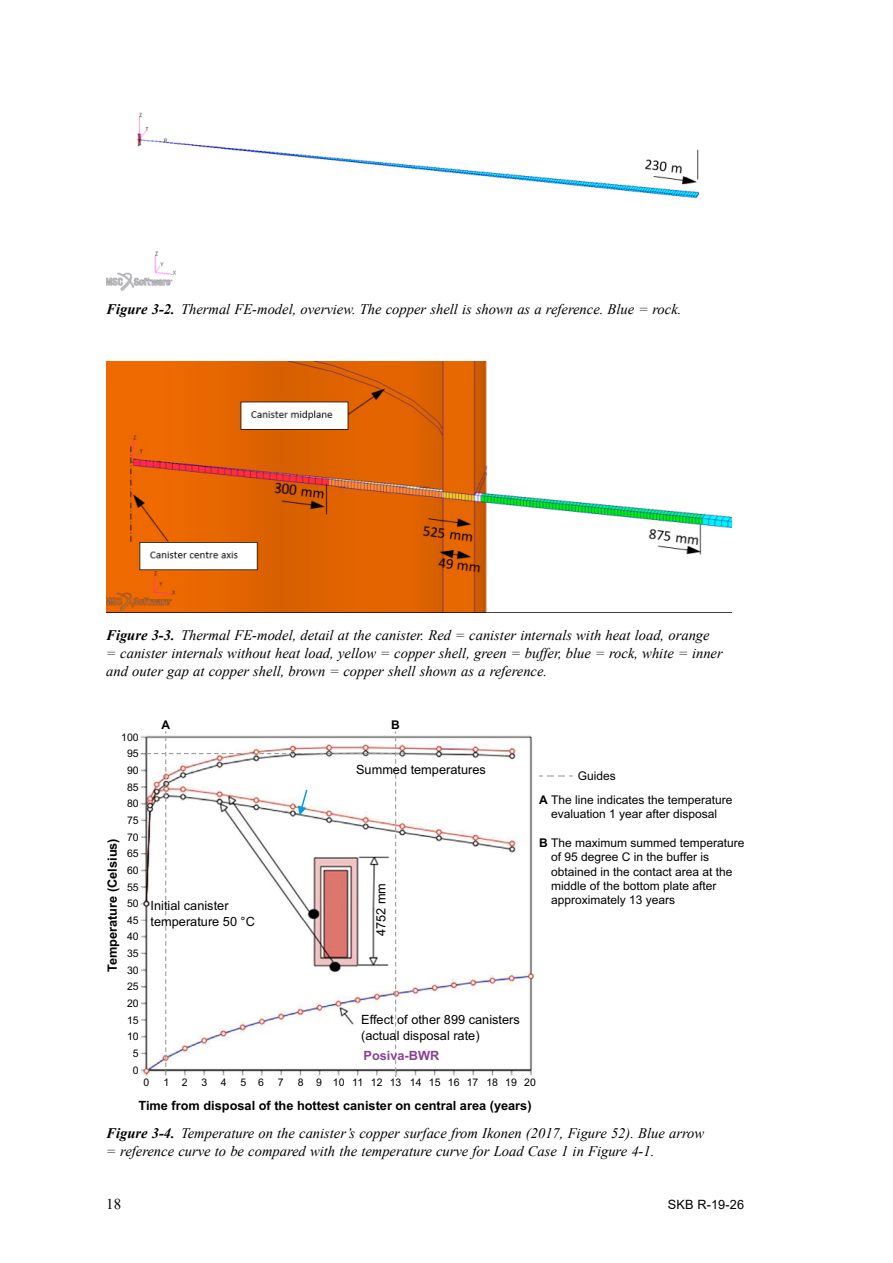
<style>
.page{position:relative;width:893px;height:1263px;background:#fff}
.page>*{position:absolute;margin:0;border:0;box-sizing:border-box;transform-origin:0 0}
.t1{font:15px "Times New Roman";color:#000}
.t2{font:italic 14.55px/18px "Times New Roman";color:#000}
.t3{font:12.75px/16.6px "Arial";color:#000}
.t4{font:700 12.75px "Arial";color:#000}
.t5{font:700 12.75px "Arial";color:#894292}
.t6{font:12px/14.4px "Arial";color:#000;text-align:center}
.t7{font:700 12px "Arial";color:#000}
.t8{font:10.5px/16.6px "Arial";color:#000;text-align:right}
.s1{font-weight:700}
</style>
<div class="page">
<img style="left:106px;top:112px;width:593px;height:179px">
<img style="left:106px;top:361px;width:626px;height:251px">
<img style="left:140px;top:735px;width:395px;height:341px">
<svg style="left:141px;top:731px;width:264px;height:346px"></svg>
<svg style="left:539px;top:775px;width:34px;height:1px"></svg>
<p class="t2" style="left:106px;top:300px;width:577px"><span class="s1">Figure 3‑2.</span> Thermal FE-model, overview. The copper shell is shown as a reference. Blue = rock.</p>
<p class="t2" style="left:106px;top:626px;width:618px"><span class="s1">Figure 3‑3.</span> Thermal FE-model, detail at the canister. Red = canister internals with heat load, orange = canister internals without heat load, yellow = copper shell, green = buffer, blue = rock, white = inner and outer gap at copper shell, brown = copper shell shown as a reference.</p>
<p class="t8" style="left:121px;top:728px;width:19px">100<br>95<br>90<br>85<br>80<br>75<br>70<br>65<br>60<br>55<br>50<br>45<br>40<br>35<br>30<br>25<br>20<br>15<br>10<br>5<br>0</p>
<p class="t4" style="left:103px;top:972px;width:135px;rotate:-90deg">Temperature (Celsius)</p>
<p class="t7" style="left:162px;top:716px;width:10px">A</p>
<p class="t7" style="left:391px;top:716px;width:10px">B</p>
<p class="t3" style="left:151px;top:897px;width:106px">Initial canister temperature 50 °C</p>
<p class="t3" style="left:356px;top:761px;width:131px">Summed temperatures</p>
<p class="t3" style="left:373px;top:936px;width:55px;rotate:-90deg">4752 mm</p>
<p class="t3" style="left:361px;top:1011px;width:160px">Effect of other 899 canisters (actual disposal rate)</p>
<p class="t5" style="left:363px;top:1047px;width:77px">Posiva-BWR</p>
<p class="t6" style="left:578px;top:768px;width:40px">Guides</p>
<p class="t6" style="left:539px;top:792px;width:195px"><span class="s1">A</span> The line indicates the temperature evaluation 1 year after disposal</p>
<p class="t6" style="left:551px;top:835px;width:195px;text-align:left;text-indent:-12px"><span class="s1">B</span> The maximum summed temperature of 95 degree C in the buffer is obtained in the contact area at the middle of the bottom plate after approximately 13 years</p>
<p class="t8" style="left:143px;top:1073px;width:7px">0</p>
<p class="t8" style="left:163px;top:1073px;width:26px">1 2</p>
<p class="t8" style="left:201px;top:1073px;width:7px">3</p>
<p class="t8" style="left:221px;top:1073px;width:7px">4</p>
<p class="t8" style="left:240px;top:1073px;width:25px">5 6</p>
<p class="t8" style="left:278px;top:1073px;width:7px">7</p>
<p class="t8" style="left:298px;top:1073px;width:239px">8 9 10 11 12 13 14 15 16 17 18 19 20</p>
<p class="t4" style="left:139px;top:1096px;width:395px">Time from disposal of the hottest canister on central area (years)</p>
<p class="t2" style="left:106px;top:1124px;width:599px"><span class="s1">Figure 3‑4.</span> Temperature on the canister’s copper surface from Ikonen (2017, Figure 52). Blue arrow = reference curve to be compared with the temperature curve for Load Case 1 in Figure 4‑1.</p>
<p class="t1" style="left:106px;top:1193px;width:17px">18</p>
<p class="t3" style="left:668px;top:1196px;width:78px">SKB R-19-26</p>
</div>
